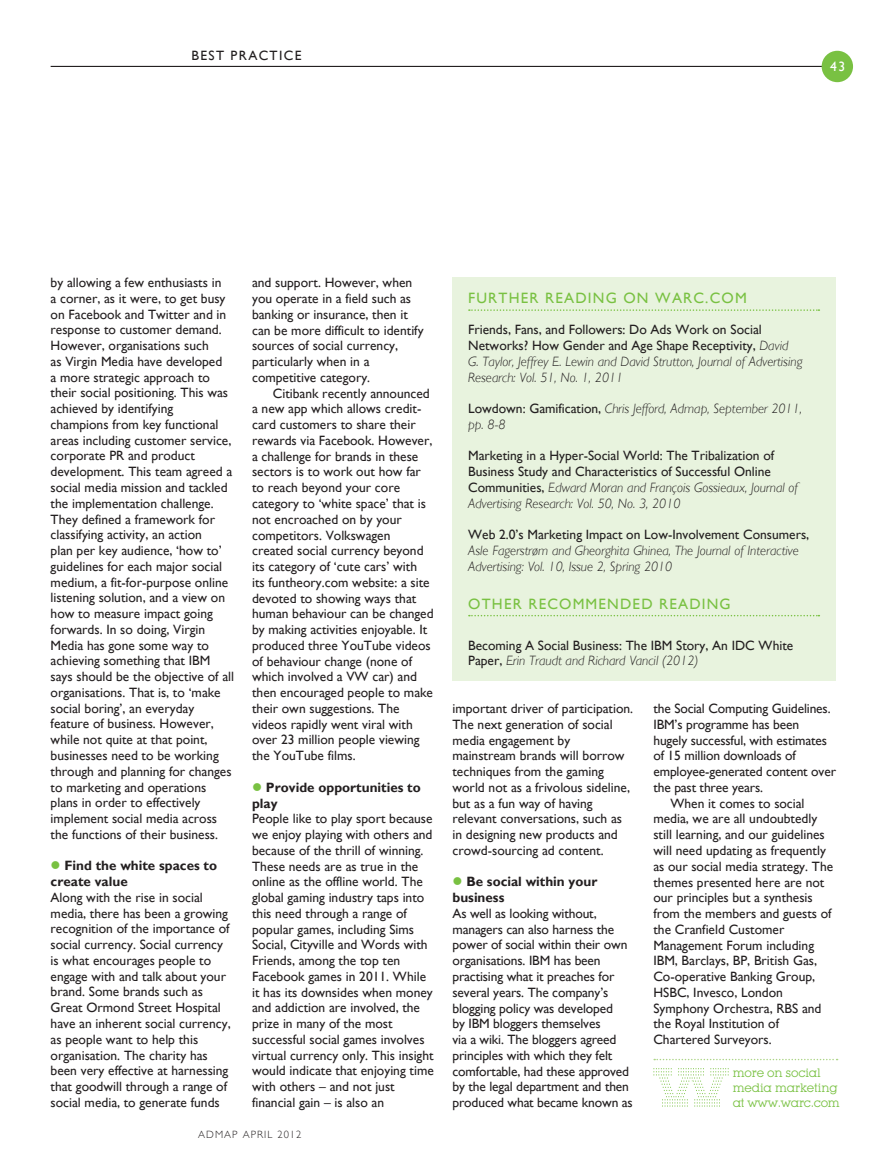
<style>
.page{position:relative;width:888px;height:1165px;background:#fff}
.page>*{position:absolute;margin:0;border:0;box-sizing:border-box;transform-origin:0 0}
.t1{font:15px "Gill Sans";letter-spacing:.08em;color:#79c142}
.t2{font:13.5px/15.8px "Gill Sans";color:#231f20}
.t3{font:italic 300 13.5px/15.8px "Gill Sans";color:#231f20}
.t4{font:700 13.5px/15.8px "Gill Sans";color:#231f20}
.t5{font:13.5px "Gill Sans";letter-spacing:.1em;color:#231f20}
.t6{font:13.5px "Gill Sans";color:#fff}
.t7{font:12px/15px "ITC Lubalin Graph";letter-spacing:-.01em;color:#79c142}
.t8{font:300 10.5px "Gill Sans";letter-spacing:.1em;color:#231f20}
.s1{color:#79c142}
.s2{font-weight:400;font-style:normal}
.s3{font-weight:300;font-style:italic}
</style>
<div class="page">
<hr style="left:51px;top:66px;width:786px;height:1px;background:#231f20">
<div style="left:822px;top:51px;width:31px;height:31px;background:#79c142;border-radius:50%"></div>
<svg style="left:654px;top:1058px;width:183px;height:2px"></svg>
<svg style="left:653px;top:1068px;width:76px;height:38px"></svg>
<div style="left:452px;top:278px;width:384px;height:403px;background:#e8f3de"></div>
<svg style="left:469px;top:309px;width:350px;height:2px"></svg>
<svg style="left:469px;top:615px;width:350px;height:1px"></svg>
<p class="t5" style="left:191px;top:48px;width:112px">BEST PRACTICE</p>
<p class="t6" style="left:830px;top:59px;width:16px">43</p>
<p class="t2" style="left:51px;top:275px;width:185px">by allowing a few enthusiasts in<br>a corner, as it were, to get busy on Facebook and Twitter and in response to customer demand.<br>However, organisations such<br>as Virgin Media have developed<br>a more strategic approach to their social positioning. This was achieved by identifying champions from key functional areas including customer service, corporate PR and product development. This team agreed a social media mission and tackled the implementation challenge.<br>They defined a framework for classifying activity, an action<br>plan per key audience, ‘how to’ guidelines for each major social medium, a fit-for-purpose online listening solution, and a view on how to measure impact going forwards. In so doing, Virgin<br>Media has gone some way to achieving something that IBM says should be the objective of all organisations. That is, to ‘make social boring’, an everyday feature of business. However, while not quite at that point, businesses need to be working through and planning for changes to marketing and operations plans in order to effectively implement social media across the functions of their business.</p>
<p class="t4" style="left:51px;top:857px;width:168px"><span class="s1">●</span> Find the white spaces to create value</p>
<p class="t2" style="left:51px;top:889px;width:181px">Along with the rise in social media, there has been a growing recognition of the importance of social currency. Social currency is what encourages people to engage with and talk about your brand. Some brands such as<br>Great Ormond Street Hospital have an inherent social currency, as people want to help this organisation. The charity has been very effective at harnessing that goodwill through a range of social media, to generate funds</p>
<p class="t2" style="left:252px;top:275px;width:173px">and support. However, when you operate in a field such as banking or insurance, then it can be more difficult to identify sources of social currency, particularly when in a competitive category.</p>
<p class="t2" style="left:252px;top:385px;width:183px;text-indent:21px">Citibank recently announced a new app which allows credit&shy;card customers to share their rewards via Facebook. However, a challenge for brands in these sectors is to work out how far to reach beyond your core category to ‘white space’ that is not encroached on by your competitors. Volkswagen created social currency beyond its category of ‘cute cars’ with<br>its funtheory.com website: a site devoted to showing ways that human behaviour can be changed by making activities enjoyable. It produced three YouTube videos of behaviour change (none of which involved a VW car) and then encouraged people to make their own suggestions. The videos rapidly went viral with over 23 million people viewing the YouTube films.</p>
<p class="t4" style="left:252px;top:779px;width:170px"><span class="s1">●</span> Provide opportunities to play</p>
<p class="t2" style="left:252px;top:810px;width:183px">People like to play sport because we enjoy playing with others and because of the thrill of winning.<br>These needs are as true in the online as the offline world. The global gaming industry taps into this need through a range of popular games, including Sims<br>Social, Cityville and Words with<br>Friends, among the top ten<br>Facebook games in 2011. While it has its downsides when money and addiction are involved, the prize in many of the most successful social games involves virtual currency only. This insight would indicate that enjoying time with others – and not just financial gain – is also an</p>
<p class="t8" style="left:198px;top:1128px;width:105px">ADMAP APRIL 2012</p>
<p class="t1" style="left:468px;top:289px;width:280px">FURTHER READING ON WARC.COM</p>
<p class="t3" style="left:468px;top:322px;width:336px"><span class="s2">Friends, Fans, and Followers: Do Ads Work on Social Networks? How Gender and Age Shape Receptivity,</span> David<br>G. Taylor, Jeffrey E. Lewin and David Strutton, Journal of Advertising Research: Vol. 51, No. 1, 2011</p>
<p class="t3" style="left:468px;top:401px;width:335px"><span class="s2">Lowdown: Gamification,</span> Chris Jefford, Admap, September 2011, pp. 8-8</p>
<p class="t2" style="left:468px;top:448px;width:331px">Marketing in a Hyper-Social World: The Tribalization of Business Study and Characteristics of Successful Online Communities, <span class="s3">Edward Moran and François Gossieaux, Journal of Advertising Research: Vol. 50, No. 3, 2010</span></p>
<p class="t2" style="left:468px;top:527px;width:343px">Web 2.0’s Marketing Impact on Low-Involvement Consumers,</p>
<p class="t3" style="left:468px;top:542px;width:332px">Asle Fagerstrøm and Gheorghita Ghinea, The Journal of Interactive<br>Advertising: Vol. 10, Issue 2, Spring 2010</p>
<p class="t1" style="left:468px;top:595px;width:264px">OTHER RECOMMENDED READING</p>
<p class="t2" style="left:468px;top:637px;width:327px">Becoming A Social Business: The IBM Story, An IDC White<br>Paper, <span class="s3">Erin Traudt and Richard Vancil (2012)</span></p>
<p class="t2" style="left:452px;top:700px;width:182px">important driver of participation.<br>The next generation of social media engagement by mainstream brands will borrow techniques from the gaming world not as a frivolous sideline, but as a fun way of having relevant conversations, such as in designing new products and crowd-sourcing ad content.</p>
<p class="t4" style="left:452px;top:873px;width:146px"><span class="s1">●</span> Be social within your business</p>
<p class="t2" style="left:452px;top:905px;width:182px">As well as looking without, managers can also harness the power of social within their own organisations. IBM has been practising what it preaches for several years. The company’s blogging policy was developed<br>by IBM bloggers themselves<br>via a wiki. The bloggers agreed principles with which they felt comfortable, had these approved by the legal department and then produced what became known as</p>
<p class="t2" style="left:653px;top:700px;width:179px">the Social Computing Guidelines.</p>
<p class="t2" style="left:653px;top:716px;width:147px">IBM’s programme has been</p>
<p class="t2" style="left:653px;top:732px;width:175px">hugely successful, with estimates</p>
<p class="t2" style="left:653px;top:748px;width:144px">of 15 million downloads of</p>
<p class="t2" style="left:653px;top:763px;width:184px">employee-generated content over</p>
<p class="t2" style="left:653px;top:779px;width:111px">the past three years.</p>
<p class="t2" style="left:670px;top:795px;width:136px">When it comes to social</p>
<p class="t2" style="left:653px;top:811px;width:165px">media, we are all undoubtedly</p>
<p class="t2" style="left:653px;top:826px;width:173px">still learning, and our guidelines</p>
<p class="t2" style="left:653px;top:842px;width:174px">will need updating as frequently</p>
<p class="t2" style="left:653px;top:858px;width:181px">as our social media strategy. The</p>
<p class="t2" style="left:653px;top:874px;width:172px">themes presented here are not</p>
<p class="t2" style="left:653px;top:889px;width:161px">our principles but a synthesis</p>
<p class="t2" style="left:653px;top:905px;width:180px">from the members and guests of</p>
<p class="t2" style="left:653px;top:921px;width:132px">the Cranfield Customer</p>
<p class="t2" style="left:653px;top:937px;width:162px">Management Forum including</p>
<p class="t2" style="left:653px;top:952px;width:165px">IBM, Barclays, BP, British Gas,</p>
<p class="t2" style="left:653px;top:968px;width:163px">Co-operative Banking Group,</p>
<p class="t2" style="left:653px;top:984px;width:131px">HSBC, Invesco, London</p>
<p class="t2" style="left:653px;top:1000px;width:170px">Symphony Orchestra, RBS and</p>
<p class="t2" style="left:653px;top:1015px;width:127px">the Royal Institution of</p>
<p class="t2" style="left:653px;top:1031px;width:120px">Chartered Surveyors.</p>
<p class="t7" style="left:733px;top:1064px;width:109px">more on social media marketing at www.warc.com</p>
</div>
